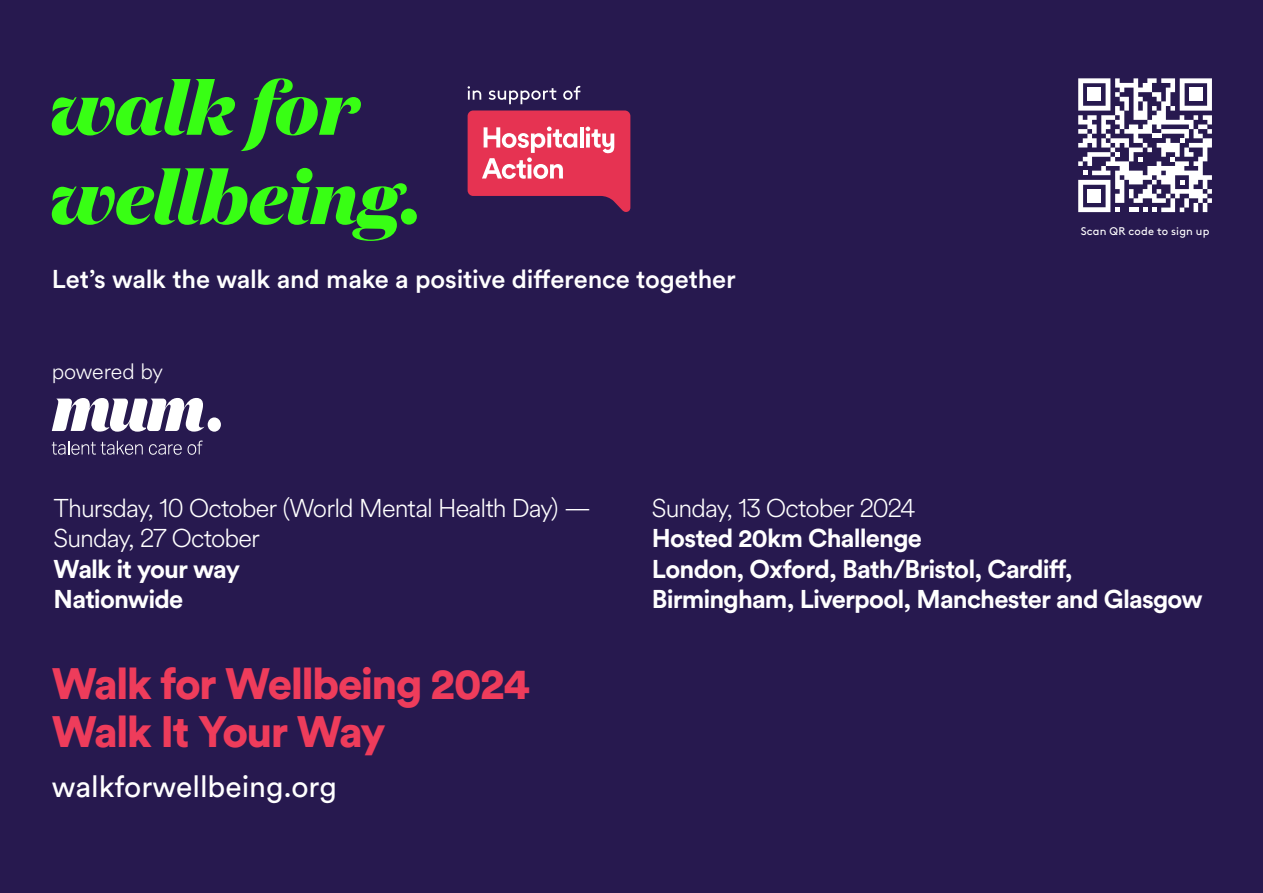
<style>
.page{position:relative;width:1263px;height:893px;background:#27194f}
.page>*{position:absolute;margin:0;border:0;box-sizing:border-box;transform-origin:0 0}
.t1{font:900 43.5px "Circular Std";letter-spacing:-.04em;color:#ee3c5b}
.t2{font:30px "Circular Std";color:#fff}
.t3{font:700 25.5px/30.6px "Circular Std";letter-spacing:-.03em;color:#fff}
.t4{font:300 25.5px/30.6px "Circular Std";letter-spacing:-.035em;color:#fff}
.t5{font:500 25.5px "Circular Std";letter-spacing:-.01em;color:#fff}
.t6{font:300 21.75px "Circular Std";letter-spacing:-.015em;color:#fff}
.t7{font:11.1px "Brown";letter-spacing:.015em;color:#fff}
</style>
<div class="page">
<svg style="left:468px;top:86px;width:13px;height:14px"></svg>
<svg style="left:489px;top:88px;width:67px;height:16px"></svg>
<svg style="left:563px;top:86px;width:17px;height:14px"></svg>
<svg style="left:468px;top:110px;width:162px;height:102px;background:#cc4766"></svg>
<svg style="left:52px;top:79px;width:183px;height:57px"></svg>
<svg style="left:241px;top:78px;width:120px;height:73px"></svg>
<svg style="left:52px;top:168px;width:355px;height:73px"></svg>
<div style="left:401px;top:209px;width:16px;height:16px;background:#38ff14;border-radius:50%"></div>
<svg style="left:1078px;top:78px;width:134px;height:134px"></svg>
<div style="left:1087px;top:88px;width:14px;height:13px;background:#fff"></div>
<div style="left:1189px;top:88px;width:14px;height:13px;background:#fff"></div>
<div style="left:1087px;top:189px;width:14px;height:14px;background:#fff"></div>
<svg style="left:52px;top:398px;width:152px;height:34px"></svg>
<div style="left:208px;top:417px;width:13px;height:15px;background:#fff;border-radius:50%"></div>
<svg style="left:52px;top:441px;width:91px;height:14px"></svg>
<svg style="left:149px;top:444px;width:33px;height:11px"></svg>
<svg style="left:188px;top:441px;width:15px;height:14px"></svg>
<p class="t5" style="left:52px;top:263px;width:685px">Let’s walk the walk and make a positive difference together</p>
<p class="t6" style="left:52px;top:356px;width:113px">powered by</p>
<p class="t7" style="left:1081px;top:223px;width:130px">Scan QR code to sign up</p>
<p class="t4" style="left:54px;top:491px;width:539px">Thursday, 10 October (World Mental Health Day) —<br>Sunday, 27 October</p>
<p class="t3" style="left:54px;top:553px;width:188px">Walk it your way</p>
<p class="t3" style="left:54px;top:584px;width:131px">Nationwide</p>
<p class="t1" style="left:52px;top:655px;width:480px">Walk for Wellbeing 2024</p>
<p class="t1" style="left:52px;top:703px;width:335px">Walk It Your Way</p>
<p class="t2" style="left:52px;top:768px;width:286px">walkforwellbeing.org</p>
<p class="t4" style="left:652px;top:491px;width:265px">Sunday, 13 October 2024</p>
<p class="t3" style="left:652px;top:522px;width:272px">Hosted 20km Challenge</p>
<p class="t3" style="left:652px;top:553px;width:552px">London, Oxford, Bath/Bristol, Cardiff,<br>Birmingham, Liverpool, Manchester and Glasgow</p>
</div>
